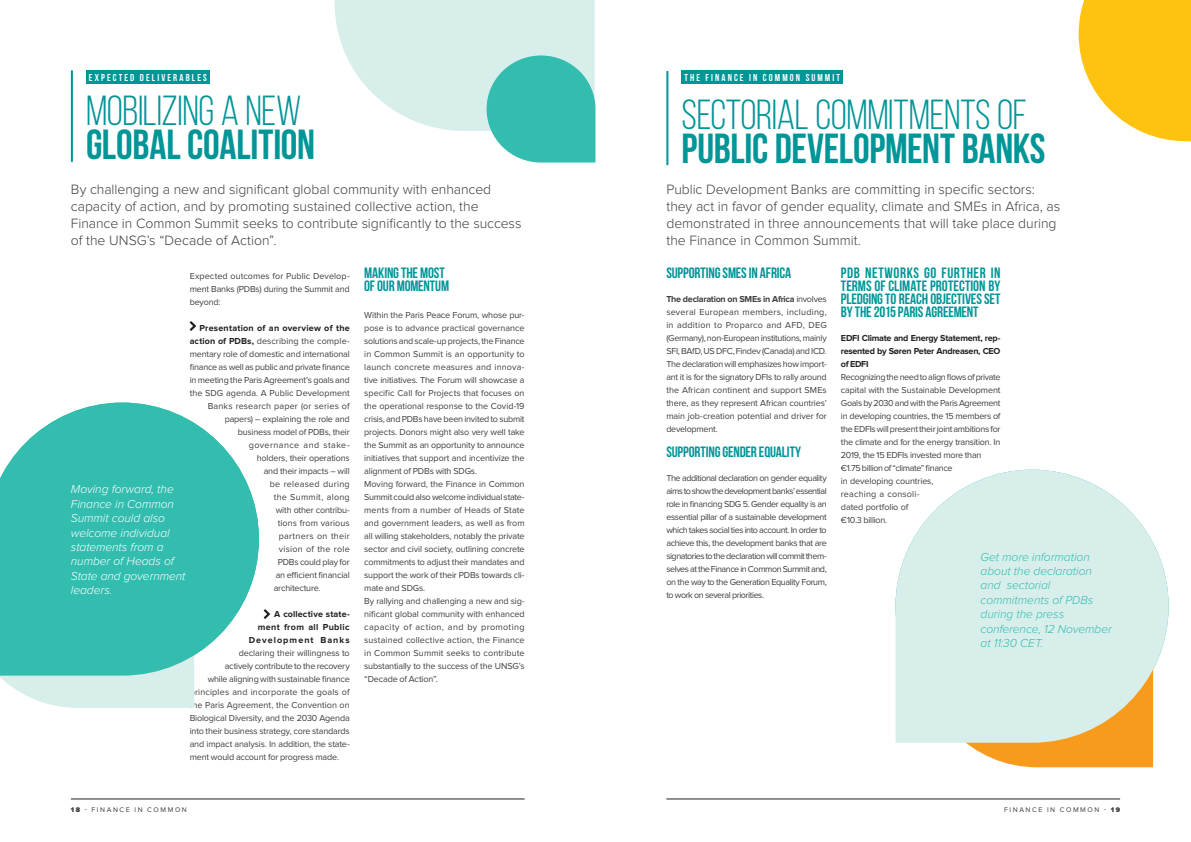
<style>
.page{position:relative;width:1191px;height:842px;background:#fff}
.page>*{position:absolute;margin:0;border:0;box-sizing:border-box;transform-origin:0 0}
.t1{font:700 42px "Bebas Neue";letter-spacing:-.005em;color:#009597}
.t2{font:42px "Bebas Neue";letter-spacing:-.01em;color:#009597}
.t3{font:700 15px/13px "Bebas Neue";letter-spacing:-.01em;color:#009597}
.t4{font:300 14px/16.8px "Proxima Nova";letter-spacing:-.005em;color:#3e3e3f}
.t5{font:italic 300 12px/14.4px "Proxima Nova";letter-spacing:-.005em;color:#fff}
.t6{font:italic 300 12px/14.4px "Proxima Nova";letter-spacing:-.005em;color:#32bdaf}
.t7{font:700 10px "Bebas Neue";letter-spacing:.21em;color:#fff}
.t8{font:9px/13px "Proxima Nova";letter-spacing:-.015em;color:#3e3e3f;text-align:justify}
.t9{font:700 9px/13px "Proxima Nova";letter-spacing:.015em;color:#231f20;text-align:justify}
.t10{font:700 9px/13px "Proxima Nova";letter-spacing:.045em;color:#231f20;text-align:right}
.t11{font:9px "Proxima Nova";letter-spacing:.01em;color:#3e3e3f}
.t12{font:9px "Proxima Nova";letter-spacing:.02em;color:#3e3e3f}
.t13{font:9px "Proxima Nova";letter-spacing:.005em;color:#3e3e3f}
.t14{font:9px "Proxima Nova";letter-spacing:.03em;color:#3e3e3f}
.t15{font:9px "Proxima Nova";letter-spacing:.025em;color:#3e3e3f}
.t16{font:9px "Proxima Nova";letter-spacing:.015em;color:#3e3e3f}
.t17{font:9px "Proxima Nova";letter-spacing:.045em;color:#3e3e3f}
.t18{font:7px "Proxima Nova";letter-spacing:.225em;color:#3e3e3f}
.s1{font-weight:700;color:#231f20}
.s2{font-weight:900}
.s3{font-weight:700}
</style>
<div class="page">
<hr style="left:71px;top:799px;width:453px;height:1px;background:#231f20">
<svg style="left:1078px;top:0;width:113px;height:141px"></svg>
<div style="left:681px;top:71px;width:162px;height:13px;background:#009597"></div>
<hr style="left:666px;top:71px;width:2px;height:94px;background:#009597">
<svg style="left:334px;top:0;width:261px;height:163px"></svg>
<svg style="left:190px;top:321px;width:6px;height:10px"></svg>
<svg style="left:264px;top:609px;width:6px;height:10px"></svg>
<div style="left:86px;top:70px;width:124px;height:13px;background:#009597"></div>
<hr style="left:71px;top:70px;width:2px;height:92px;background:#009597">
<svg style="left:0;top:676px;width:194px;height:32px;background:#dcf0ed"></svg>
<svg style="left:0;top:403px;width:259px;height:273px;background:#50c6ba"></svg>
<hr style="left:666px;top:799px;width:454px;height:1px;background:#231f20">
<svg style="left:966px;top:743px;width:187px;height:24px;background:#f8a636"></svg>
<svg style="left:895px;top:470px;width:273px;height:273px;background:#ddede6"></svg>
<p class="t7" style="left:89px;top:72px;width:119px">EXPECTED DELIVERABLES</p>
<h1 class="t2" style="left:86px;top:88px;width:217px">MOBILIZING A NEW</h1>
<h1 class="t1" style="left:86px;top:122px;width:230px">GLOBAL COALITION</h1>
<p class="t4" style="left:71px;top:182px;width:452px">By challenging a new and significant global community with enhanced capacity of action, and by promoting sustained collective action, the Finance in Common Summit seeks to contribute significantly to the success of the UNSG’s “Decade of Action”.</p>
<p class="t8" style="left:190px;top:270px;width:161px">Expected outcomes for Public Develop&shy;ment Banks (PDBs) during the Summit and beyond:</p>
<p class="t9" style="left:199px;top:322px;width:152px">Presentation of an overview of the</p>
<p class="t11" style="left:190px;top:337px;width:162px"><span class="s1">action of PDBs,</span> describing the comple-</p>
<p class="t8" style="left:190px;top:348px;width:162px">mentary role of domestic and international</p>
<p class="t8" style="left:190px;top:361px;width:161px">finance as well as public and private finance</p>
<p class="t8" style="left:190px;top:374px;width:161px">in meeting the Paris Agreement’s goals and</p>
<p class="t13" style="left:190px;top:389px;width:162px">the SDG agenda. A Public Development</p>
<p class="t16" style="left:208px;top:402px;width:144px">Banks research paper (or series of</p>
<p class="t8" style="left:225px;top:413px;width:127px">papers) – explaining the role and</p>
<p class="t8" style="left:238px;top:426px;width:113px">business model of PDBs, their</p>
<p class="t17" style="left:249px;top:441px;width:102px">governance and stake-</p>
<p class="t8" style="left:257px;top:452px;width:94px">holders, their operations</p>
<p class="t8" style="left:264px;top:465px;width:87px">and their impacts – will</p>
<p class="t14" style="left:270px;top:480px;width:82px">be released during</p>
<p class="t15" style="left:274px;top:493px;width:77px">the Summit, along</p>
<p class="t8" style="left:276px;top:504px;width:75px">with other contribu-</p>
<p class="t11" style="left:278px;top:519px;width:73px">tions from various</p>
<p class="t14" style="left:279px;top:532px;width:72px">partners on their</p>
<p class="t15" style="left:279px;top:545px;width:73px">vision of the role</p>
<p class="t8" style="left:278px;top:556px;width:74px">PDBs could play for</p>
<p class="t8" style="left:276px;top:569px;width:75px">an efficient financial</p>
<p class="t8" style="left:274px;top:582px;width:48px">architecture.</p>
<p class="t10" style="left:249px;top:608px;width:102px">A collective state-<br>ment from all Public<br>Development Banks</p>
<p class="t8" style="left:239px;top:647px;width:112px">declaring their willingness to</p>
<p class="t8" style="left:225px;top:660px;width:126px">actively contribute to the recovery</p>
<p class="t8" style="left:208px;top:673px;width:143px">while aligning with sustainable finance</p>
<p class="t12" style="left:190px;top:688px;width:162px">principles and incorporate the goals of</p>
<p class="t8" style="left:190px;top:699px;width:161px">the Paris Agreement, the Convention on</p>
<p class="t8" style="left:190px;top:712px;width:162px">Biological Diversity, and the 2030 Agenda</p>
<p class="t8" style="left:190px;top:725px;width:161px">into their business strategy, core standards</p>
<p class="t8" style="left:190px;top:738px;width:162px">and impact analysis. In addition, the state-</p>
<p class="t8" style="left:190px;top:751px;width:151px">ment would account for progress made.</p>
<h3 class="t5" style="left:71px;top:483px;width:116px">Moving forward, the<br>Finance in Common<br>Summit could also welcome individual statements from a number of Heads of<br>State and government leaders.</h3>
<h2 class="t3" style="left:364px;top:266px;width:86px">MAKING THE MOST<br>OF OUR MOMENTUM</h2>
<p class="t8" style="left:364px;top:309px;width:162px;text-align:left">Within the Paris Peace Forum, whose pur&shy;pose is to advance practical governance solutions and scale-up projects, the Finance in Common Summit is an opportunity to launch concrete measures and innova&shy;tive initiatives. The Forum will showcase a specific Call for Projects that focuses on the operational response to the Covid-19 crisis, and PDBs have been invited to submit projects. Donors might also very well take the Summit as an opportunity to announce initiatives that support and incentivize the alignment of PDBs with SDGs.<br>Moving forward, the Finance in Common Summit could also welcome individual state&shy;ments from a number of Heads of State and government leaders, as well as from all willing stakeholders, notably the private sector and civil society, outlining concrete commitments to adjust their mandates and support the work of their PDBs towards cli&shy;mate and SDGs.<br>By rallying and challenging a new and sig&shy;nificant global community with enhanced capacity of action, and by promoting sustained collective action, the Finance in Common Summit seeks to contribute substantially to the success of the UNSG’s “Decade of Action”.</p>
<p class="t18" style="left:71px;top:806px;width:117px"><span class="s2">18</span> - FINANCE IN COMMON</p>
<p class="t7" style="left:684px;top:72px;width:157px">THE FINANCE IN COMMON SUMMIT</p>
<h1 class="t2" style="left:681px;top:92px;width:347px">SECTORIAL COMMITMENTS OF</h1>
<h1 class="t1" style="left:681px;top:125px;width:365px">PUBLIC DEVELOPMENT BANKS</h1>
<h3 class="t4" style="left:666px;top:182px;width:395px">Public Development Banks are committing in specific sectors: they act in favor of gender equality, climate and SMEs in Africa, as demonstrated in three announcements that will take place during the Finance in Common Summit.</h3>
<h2 class="t3" style="left:666px;top:266px;width:126px">SUPPORTING SMES IN AFRICA</h2>
<p class="t8" style="left:666px;top:293px;width:162px"><span class="s3">The declaration on SMEs in Africa</span> involves several European members, including, in addition to Proparco and AFD, DEG (Germany), non-European institutions, mainly SFI, BAfD, US DFC, Findev (Canada) and ICD.<br>The declaration will emphasizes how import&shy;ant it is for the signatory DFIs to rally around the African continent and support SMEs there, as they represent African countries’ main job-creation potential and driver for development.</p>
<h2 class="t3" style="left:666px;top:445px;width:136px">SUPPORTING GENDER EQUALITY</h2>
<p class="t8" style="left:666px;top:472px;width:162px">The additional declaration on gender equality aims to show the development banks’ essential role in financing SDG 5. Gender equality is an essential pillar of a sustainable development which takes social ties into account. In order to achieve this, the development banks that are signatories to the declaration will commit them&shy;selves at the Finance in Common Summit and, on the way to the Generation Equality Forum, to work on several priorities.</p>
<h2 class="t3" style="left:841px;top:266px;width:161px;text-align:justify">PDB NETWORKS GO FURTHER IN TERMS OF CLIMATE PROTECTION BY PLEDGING TO REACH OBJECTIVES SET BY THE 2015 PARIS AGREEMENT</h2>
<p class="t9" style="left:841px;top:332px;width:161px">EDFI Climate and Energy Statement, rep&shy;resented by Søren Peter Andreasen, CEO of EDFI</p>
<p class="t8" style="left:841px;top:371px;width:161px;text-align:left">Recognizing the need to align flows of private capital with the Sustainable Development Goals by 2030 and with the Paris Agreement in developing countries, the 15 members of the EDFIs will present their joint ambitions for the climate and for the energy transition. In 2019, the 15 EDFIs invested more than €1.75 billion of “climate” finance<br>in developing countries,<br>reaching a consoli-<br>dated portfolio of<br>€10.3 billion.</p>
<h3 class="t6" style="left:980px;top:550px;width:133px">Get more information about the declaration and sectorial commitments of PDBs during the press conference, 12 November at 11:30 CET.</h3>
<p class="t18" style="left:1004px;top:806px;width:117px">FINANCE IN COMMON - <span class="s2">19</span></p>
</div>
